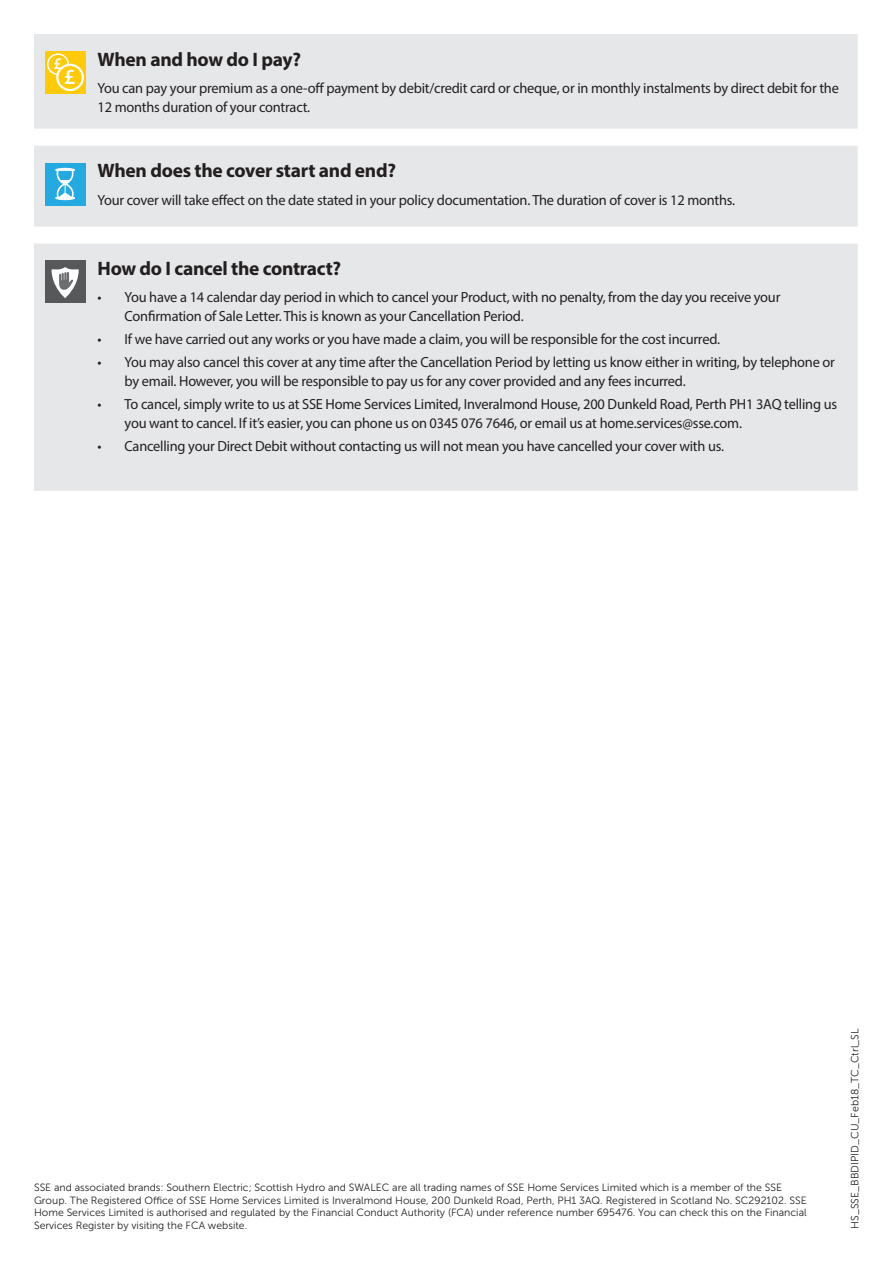
<style>
.page{position:relative;width:893px;height:1263px;background:#fff}
.page>*{position:absolute;margin:0;border:0;box-sizing:border-box;transform-origin:0 0}
.t1{font:600 21.75px "Myriad Pro";color:#fff}
.t2{font:700 19.5px "Myriad Pro";letter-spacing:-.015em;color:#231f20}
.t3{font:600 16.2px "Myriad Pro";color:#fff}
.t4{font:14.7px/18.8px "Myriad Pro";letter-spacing:-.015em;color:#231f20}
.t5{font:10.5px/12.6px "Museo Sans 300";color:#231f20}
</style>
<div class="page">
<svg style="left:34px;top:34px;width:824px;height:457px;background:#e7e8ea"></svg>
<svg style="left:45px;top:51px;width:41px;height:43px"></svg>
<div style="left:47px;top:53px;width:22px;height:22px;border:2px solid #fff;border-radius:50%"></div>
<div style="left:57px;top:65px;width:26px;height:25px;background:#feca0a;border-radius:50%"></div>
<div style="left:56px;top:64px;width:28px;height:27px;border:2px solid #fff;border-radius:50%"></div>
<div style="left:45px;top:163px;width:41px;height:42px;background:#24aae1"></div>
<svg style="left:55px;top:168px;width:20px;height:32px"></svg>
<div style="left:45px;top:261px;width:41px;height:42px;background:#57585a"></div>
<svg style="left:52px;top:267px;width:27px;height:31px"></svg>
<p class="t3" style="left:54px;top:53px;width:10px">£</p>
<h2 class="t2" style="left:98px;top:46px;width:205px">When and how do I pay?</h2>
<p class="t4" style="left:98px;top:78px;width:743px">You can pay your premium as a one-off payment by debit/credit card or cheque, or in monthly instalments by direct debit for the<br>12 months duration of your contract.</p>
<h1 class="t1" style="left:64px;top:63px;width:13px">£</h1>
<h2 class="t2" style="left:98px;top:158px;width:300px">When does the cover start and end?</h2>
<p class="t4" style="left:98px;top:190px;width:639px">Your cover will take effect on the date stated in your policy documentation. The duration of cover is 12 months.</p>
<h2 class="t2" style="left:98px;top:256px;width:245px">How do I cancel the contract?</h2>
<p class="t4" style="left:125px;top:288px;width:657px;text-indent:-27px">• You have a 14 calendar day period in which to cancel your Product, with no penalty, from the day you receive your<br>Confirmation of Sale Letter. This is known as your Cancellation Period.</p>
<p class="t4" style="left:98px;top:330px;width:624px">• If we have carried out any works or you have made a claim, you will be responsible for the cost incurred.</p>
<p class="t4" style="left:125px;top:353px;width:712px;text-indent:-27px">• You may also cancel this cover at any time after the Cancellation Period by letting us know either in writing, by telephone or by email. However, you will be responsible to pay us for any cover provided and any fees incurred.</p>
<p class="t4" style="left:125px;top:394px;width:714px;text-indent:-27px">• To cancel, simply write to us at SSE Home Services Limited, Inveralmond House, 200 Dunkeld Road, Perth PH1 3AQ telling us you want to cancel. If it’s easier, you can phone us on 0345 076 7646, or email us at home.services@sse.com.</p>
<p class="t4" style="left:98px;top:436px;width:628px">• Cancelling your Direct Debit without contacting us will not mean you have cancelled your cover with us.</p>
<p class="t5" style="left:34px;top:1181px;width:774px">SSE and associated brands: Southern Electric; Scottish Hydro and SWALEC are all trading names of SSE Home Services Limited which is a member of the SSE Group. The Registered Office of SSE Home Services Limited is Inveralmond House, 200 Dunkeld Road, Perth, PH1 3AQ. Registered in Scotland No. SC292102. SSE Home Services Limited is authorised and regulated by the Financial Conduct Authority (FCA) under reference number 695476. You can check this on the Financial Services Register by visiting the FCA website.</p>
<p class="t5" style="left:848px;top:1229px;width:202px;rotate:-90deg">HS_SSE_BBDIPID_CU_Feb18_TC_Ctrl_SL</p>
</div>
